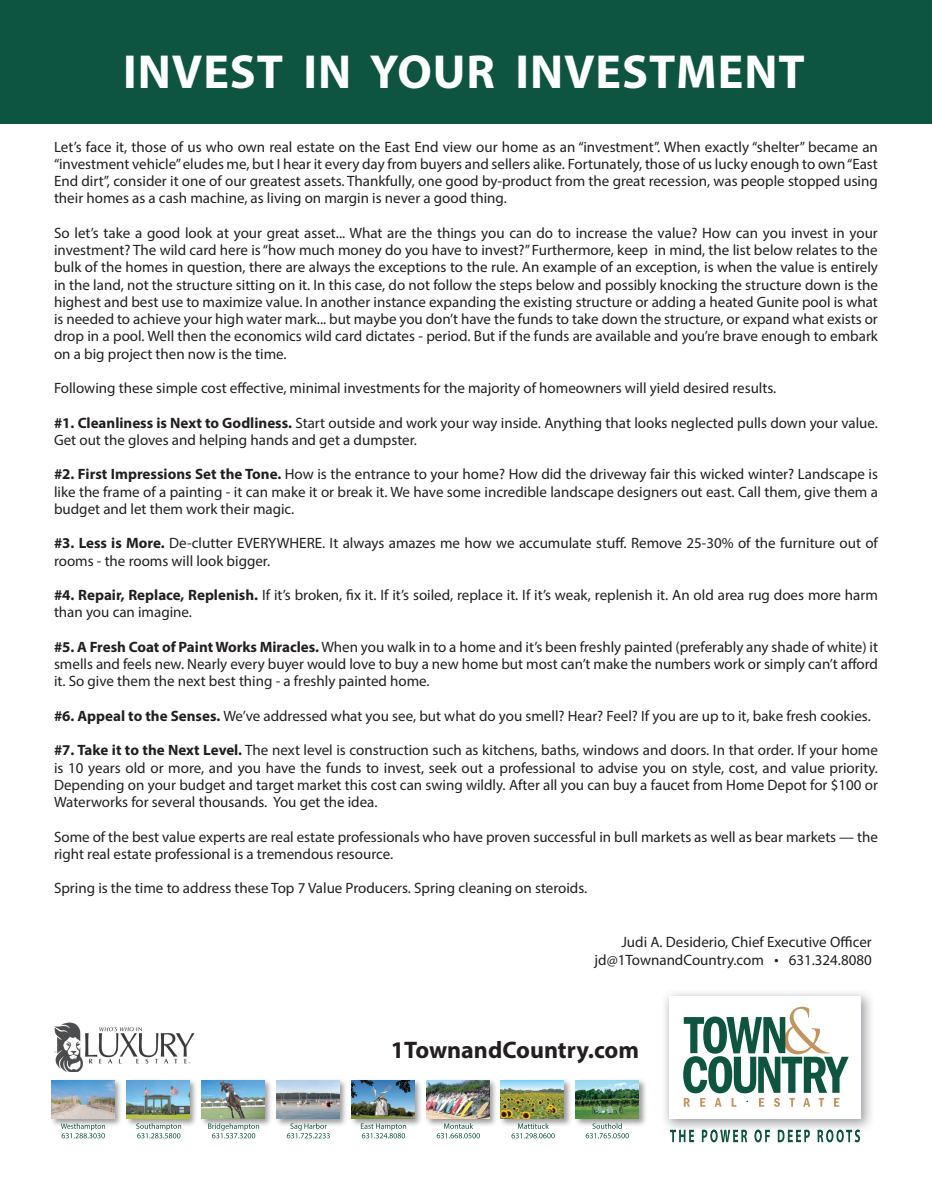
<style>
.page{position:relative;width:932px;height:1188px;background:#fff}
.page>*{position:absolute;margin:0;border:0;box-sizing:border-box;transform-origin:0 0}
.t1{font:700 48px "Myriad Pro";letter-spacing:.02em;color:#fff}
.t2{font:700 24px "Myriad Pro";color:#231f20}
.t3{font:15px/17.2px "Myriad Pro";color:#231f20;text-align:justify}
.s1{font-weight:700}
</style>
<div class="page">
<img style="left:54px;top:1022px;width:141px;height:49px">
<div style="left:0;top:0;width:932px;height:123px;background:#0d5540"></div>
<svg style="left:672px;top:1133px;width:188px;height:9px"></svg>
<img style="left:664px;top:992px;width:207px;height:141px">
<img style="left:670px;top:1130px;width:189px;height:3px">
<div style="left:668px;top:996px;width:192px;height:123px;background:#fff"></div>
<svg style="left:683px;top:1007px;width:165px;height:100px"></svg>
<svg style="left:361px;top:1127px;width:45px;height:11px"></svg>
<svg style="left:436px;top:1127px;width:44px;height:11px"></svg>
<svg style="left:511px;top:1127px;width:43px;height:11px"></svg>
<svg style="left:585px;top:1127px;width:44px;height:11px"></svg>
<div style="left:349px;top:1078px;width:74px;height:49px;background:#231f20;opacity:.45"></div>
<img style="left:352px;top:1080px;width:62px;height:39px">
<div style="left:424px;top:1078px;width:74px;height:49px;background:#231f20;opacity:.45"></div>
<img style="left:426px;top:1080px;width:63px;height:39px">
<div style="left:499px;top:1078px;width:73px;height:49px;background:#231f20;opacity:.45"></div>
<img style="left:501px;top:1080px;width:63px;height:39px">
<div style="left:574px;top:1078px;width:73px;height:49px;background:#231f20;opacity:.45"></div>
<img style="left:576px;top:1080px;width:62px;height:39px">
<div style="left:200px;top:1078px;width:73px;height:49px;background:#231f20;opacity:.45"></div>
<img style="left:202px;top:1080px;width:62px;height:39px">
<svg style="left:61px;top:1127px;width:44px;height:11px"></svg>
<svg style="left:136px;top:1127px;width:45px;height:11px"></svg>
<svg style="left:208px;top:1123px;width:51px;height:15px"></svg>
<svg style="left:287px;top:1127px;width:43px;height:11px"></svg>
<div style="left:50px;top:1078px;width:73px;height:49px;background:#231f20;opacity:.45"></div>
<img style="left:52px;top:1080px;width:63px;height:39px">
<div style="left:125px;top:1078px;width:73px;height:49px;background:#231f20;opacity:.45"></div>
<img style="left:127px;top:1080px;width:63px;height:39px">
<div style="left:274px;top:1078px;width:74px;height:49px;background:#231f20;opacity:.45"></div>
<img style="left:277px;top:1080px;width:62px;height:39px">
<p class="t1" style="left:123px;top:40px;width:683px">INVEST IN YOUR INVESTMENT</p>
<p class="t3" style="left:54px;top:138px;width:825px">Let’s face it, those of us who own real estate on the East End view our home as an “investment”. When exactly “shelter” became an “investment vehicle” eludes me, but I hear it every day from buyers and sellers alike. Fortunately, those of us lucky enough to own “East End dirt”, consider it one of our greatest assets. Thankfully, one good by-product from the great recession, was people stopped using their homes as a cash machine, as living on margin is never a good thing.</p>
<p class="t3" style="left:54px;top:224px;width:825px">So let’s take a good look at your great asset... What are the things you can do to increase the value? How can you invest in your investment? The wild card here is “how much money do you have to invest?” Furthermore, keep in mind, the list below relates to the bulk of the homes in question, there are always the exceptions to the rule. An example of an exception, is when the value is entirely in the land, not the structure sitting on it. In this case, do not follow the steps below and possibly knocking the structure down is the highest and best use to maximize value. In another instance expanding the existing structure or adding a heated Gunite pool is what is needed to achieve your high water mark... but maybe you don’t have the funds to take down the structure, or expand what exists or drop in a pool. Well then the economics wild card dictates - period. But if the funds are available and you’re brave enough to embark on a big project then now is the time.</p>
<p class="t3" style="left:54px;top:379px;width:723px">Following these simple cost effective, minimal investments for the majority of homeowners will yield desired results.</p>
<p class="t3" style="left:54px;top:414px;width:825px"><span class="s1">#1. Cleanliness is Next to Godliness.</span> Start outside and work your way inside. Anything that looks neglected pulls down your value.<br>Get out the gloves and helping hands and get a dumpster.</p>
<p class="t3" style="left:54px;top:466px;width:825px"><span class="s1">#2. First Impressions Set the Tone.</span> How is the entrance to your home? How did the driveway fair this wicked winter? Landscape is like the frame of a painting - it can make it or break it. We have some incredible landscape designers out east. Call them, give them a budget and let them work their magic.</p>
<p class="t3" style="left:54px;top:535px;width:825px"><span class="s1">#3. Less is More.</span> De-clutter EVERYWHERE. It always amazes me how we accumulate stuff. Remove 25-30% of the furniture out of rooms - the rooms will look bigger.</p>
<p class="t3" style="left:54px;top:586px;width:825px"><span class="s1">#4. Repair, Replace, Replenish.</span> If it’s broken, fix it. If it’s soiled, replace it. If it’s weak, replenish it. An old area rug does more harm than you can imagine.</p>
<p class="t3" style="left:54px;top:638px;width:825px"><span class="s1">#5. A Fresh Coat of Paint Works Miracles.</span> When you walk in to a home and it’s been freshly painted (preferably any shade of white) it smells and feels new. Nearly every buyer would love to buy a new home but most can’t make the numbers work or simply can’t afford it. So give them the next best thing - a freshly painted home.</p>
<p class="t3" style="left:54px;top:707px;width:818px"><span class="s1">#6. Appeal to the Senses.</span> We’ve addressed what you see, but what do you smell? Hear? Feel? If you are up to it, bake fresh cookies.</p>
<p class="t3" style="left:54px;top:742px;width:825px"><span class="s1">#7. Take it to the Next Level.</span> The next level is construction such as kitchens, baths, windows and doors. In that order. If your home is 10 years old or more, and you have the funds to invest, seek out a professional to advise you on style, cost, and value priority.<br>Depending on your budget and target market this cost can swing wildly. After all you can buy a faucet from Home Depot for $100 or Waterworks for several thousands. You get the idea.</p>
<p class="t3" style="left:54px;top:828px;width:825px">Some of the best value experts are real estate professionals who have proven successful in bull markets as well as bear markets — the right real estate professional is a tremendous resource.</p>
<p class="t3" style="left:54px;top:880px;width:534px">Spring is the time to address these Top 7 Value Producers. Spring cleaning on steroids.</p>
<p class="t3" style="left:621px;top:933px;width:252px">Judi A. Desiderio, Chief Executive Officer</p>
<p class="t3" style="left:594px;top:951px;width:279px">jd@1TownandCountry.com <sup>.</sup> 631.324.8080</p>
<p class="t2" style="left:391px;top:1034px;width:250px">1TownandCountry.com</p>
</div>
